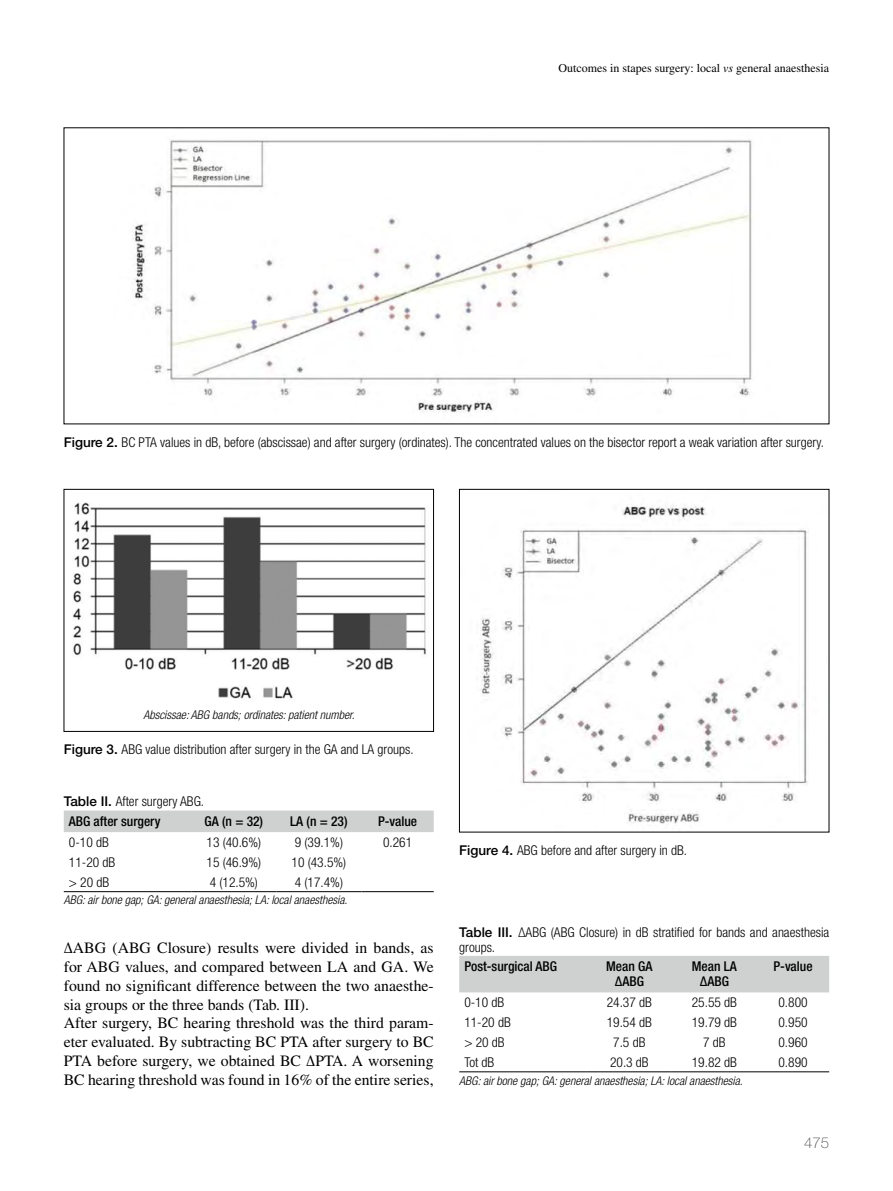
<style>
.page{position:relative;width:893px;height:1191px;background:#fff}
.page>*{position:absolute;margin:0;border:0;box-sizing:border-box;transform-origin:0 0}
.t1{font:15.75px/18.8px "Times LT Std";color:#000}
.t2{font:100 15px "Helvetica Neue LT Std";color:#484847}
.t3{font:300 condensed 13.5px/19.8px "Helvetica Neue LT Std";color:#000}
.t4{font:500 condensed 13.5px/15px "Helvetica Neue LT Std";color:#000;text-align:center}
.t5{font:italic 300 condensed 12px "Helvetica Neue LT Std";color:#000}
.t6{font:12px "Times LT Std";color:#000}
.s1{font-style:italic}
.s2{font-weight:500;font-stretch:normal}
.s3{font-weight:500}
</style>
<div class="page">
<img style="left:132px;top:139px;width:620px;height:274px">
<img style="left:72px;top:502px;width:354px;height:197px">
<div style="left:64px;top:489px;width:370px;height:242px;border:1px solid #000"></div>
<img style="left:480px;top:504px;width:328px;height:320px">
<div style="left:459px;top:489px;width:370px;height:343px;border:1px solid #000"></div>
<div style="left:64px;top:810px;width:370px;height:22px;background:#cfd0d0"></div>
<hr style="left:64px;top:891px;width:127px;height:1px;background:#000">
<hr style="left:191px;top:891px;width:85px;height:1px;background:#000">
<hr style="left:276px;top:891px;width:85px;height:1px;background:#000">
<hr style="left:361px;top:891px;width:73px;height:1px;background:#000">
<div style="left:459px;top:956px;width:370px;height:36px;background:#cfd0d0"></div>
<hr style="left:459px;top:1071px;width:128px;height:1px;background:#000">
<hr style="left:587px;top:1071px;width:85px;height:1px;background:#000">
<hr style="left:672px;top:1071px;width:85px;height:1px;background:#000">
<hr style="left:757px;top:1071px;width:72px;height:1px;background:#000">
<p class="t6" style="left:558px;top:61px;width:272px">Outcomes in stapes surgery: local <span class="s1">vs</span> general anaesthesia</p>
<p class="t3" style="left:64px;top:432px;width:762px"><span class="s2">Figure 2.</span> BC PTA values in dB, before (abscissae) and after surgery (ordinates). The concentrated values on the bisector report a weak variation after surgery.</p>
<p class="t5" style="left:143px;top:708px;width:213px">Abscissae: ABG bands; ordinates: patient number.</p>
<p class="t3" style="left:64px;top:739px;width:351px"><span class="s2">Figure 3.</span> ABG value distribution after surgery in the GA and LA groups.</p>
<p class="t3" style="left:69px;top:791px;width:137px;text-indent:-5px"><span class="s2">Table II.</span> After surgery ABG.<br><span class="s3">ABG after surgery</span></p>
<p class="t4" style="left:205px;top:813px;width:60px">GA (n = 32)</p>
<p class="t4" style="left:290px;top:813px;width:59px">LA (n = 23)</p>
<p class="t4" style="left:378px;top:813px;width:41px">P-value</p>
<p class="t3" style="left:69px;top:832px;width:41px">0-10 dB</p>
<p class="t3" style="left:207px;top:832px;width:56px">13 (40.6%)</p>
<p class="t3" style="left:295px;top:832px;width:50px">9 (39.1%)</p>
<p class="t3" style="left:383px;top:832px;width:31px">0.261</p>
<p class="t3" style="left:69px;top:852px;width:48px">11-20 dB</p>
<p class="t3" style="left:207px;top:852px;width:56px">15 (46.9%)</p>
<p class="t3" style="left:292px;top:852px;width:56px">10 (43.5%)</p>
<p class="t3" style="left:69px;top:871px;width:42px">&gt; 20 dB</p>
<p class="t3" style="left:210px;top:871px;width:50px">4 (12.5%)</p>
<p class="t3" style="left:295px;top:871px;width:50px">4 (17.4%)</p>
<p class="t5" style="left:64px;top:893px;width:285px">ABG: air bone gap; GA: general anaesthesia; LA: local anaesthesia.</p>
<p class="t1" style="left:64px;top:938px;width:371px">∆ABG (ABG Closure) results were divided in bands, as for ABG values, and compared between LA and GA. We found no significant difference between the two anaesthe&shy;sia groups or the three bands (Tab. III).<br>After surgery, BC hearing threshold was the third param&shy;eter evaluated. By subtracting BC PTA after surgery to BC PTA before surgery, we obtained BC ∆PTA. A worsening BC hearing threshold was found in 16% of the entire series,</p>
<p class="t3" style="left:459px;top:840px;width:229px"><span class="s2">Figure 4.</span> ABG before and after surgery in dB.</p>
<p class="t3" style="left:459px;top:924px;width:371px;line-height:15px"><span class="s2">Table III.</span> ∆ABG (ABG Closure) in dB stratified for bands and anaesthesia groups.</p>
<p class="t4" style="left:464px;top:959px;width:94px">Post-surgical ABG</p>
<p class="t4" style="left:606px;top:959px;width:48px">Mean GA ∆ABG</p>
<p class="t4" style="left:692px;top:959px;width:46px">Mean LA ∆ABG</p>
<p class="t4" style="left:773px;top:959px;width:41px">P-value</p>
<p class="t3" style="left:464px;top:992px;width:41px">0-10 dB</p>
<p class="t3" style="left:607px;top:992px;width:47px">24.37 dB</p>
<p class="t3" style="left:692px;top:992px;width:47px">25.55 dB</p>
<p class="t3" style="left:778px;top:992px;width:31px">0.800</p>
<p class="t3" style="left:464px;top:1012px;width:48px">11-20 dB</p>
<p class="t3" style="left:607px;top:1012px;width:47px">19.54 dB</p>
<p class="t3" style="left:692px;top:1012px;width:47px">19.79 dB</p>
<p class="t3" style="left:778px;top:1012px;width:31px">0.950</p>
<p class="t3" style="left:464px;top:1032px;width:42px">&gt; 20 dB</p>
<p class="t3" style="left:613px;top:1032px;width:34px">7.5 dB</p>
<p class="t3" style="left:703px;top:1032px;width:24px">7 dB</p>
<p class="t3" style="left:778px;top:1032px;width:31px">0.960</p>
<p class="t3" style="left:464px;top:1052px;width:31px">Tot dB</p>
<p class="t3" style="left:610px;top:1052px;width:40px">20.3 dB</p>
<p class="t3" style="left:692px;top:1052px;width:47px">19.82 dB</p>
<p class="t3" style="left:778px;top:1052px;width:31px">0.890</p>
<p class="t5" style="left:459px;top:1073px;width:285px">ABG: air bone gap; GA: general anaesthesia; LA: local anaesthesia.</p>
<p class="t2" style="left:804px;top:1134px;width:27px">475</p>
</div>
